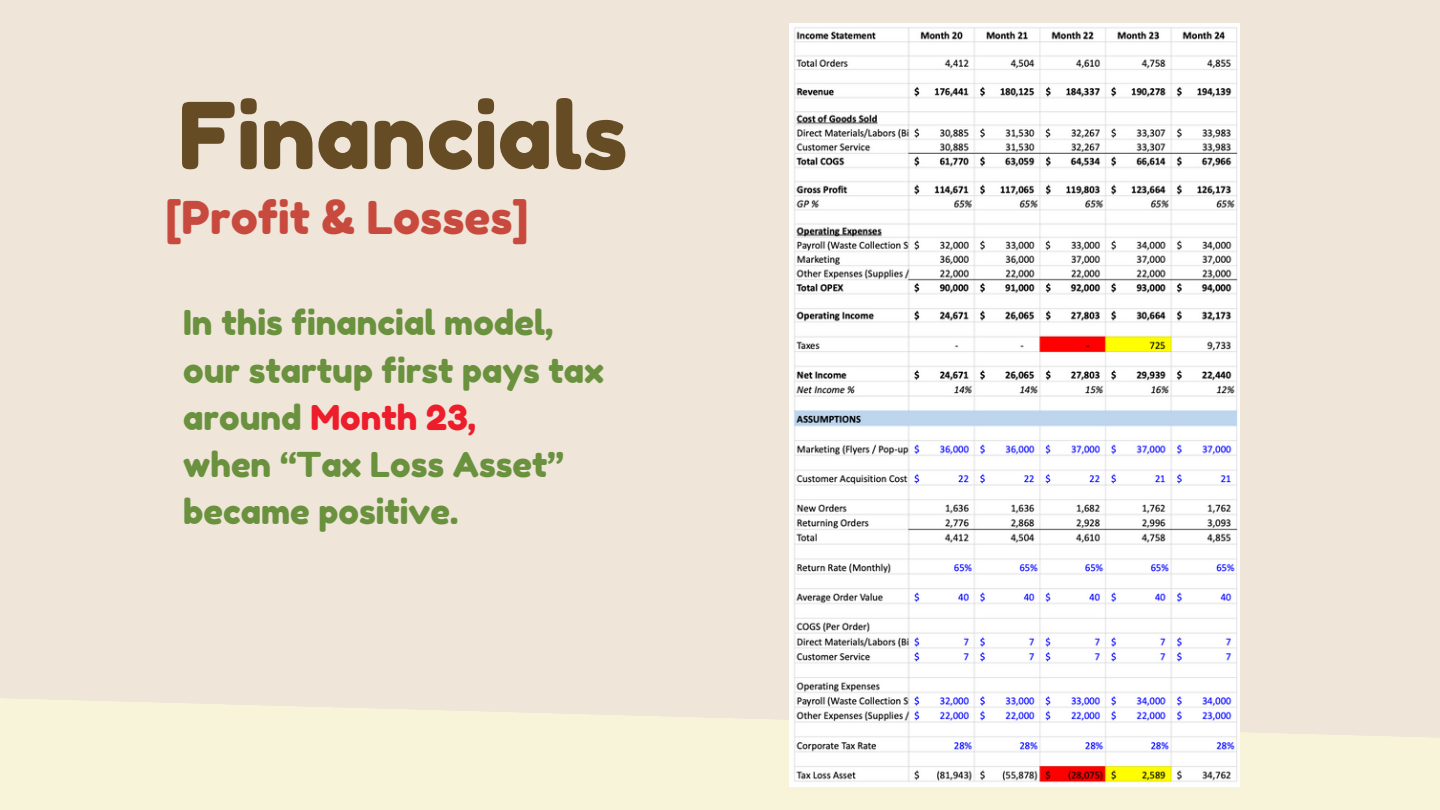
<style>
.page{position:relative;width:1440px;height:810px;background:#efe5d8}
.page>*{position:absolute;margin:0;border:0;box-sizing:border-box;transform-origin:0 0}
.t1{font:92px "Fredoka One";color:#664c25}
.t2{font:45.2px "Fredoka One";color:#c84a3e}
.t3{font:34.2px/47.2px "Fredoka One";color:#6a913e}
.s1{color:#ed1d2b}
</style>
<div class="page">
<svg style="left:0;top:696px;width:1440px;height:114px;fill:#f8f4d9"></svg>
<img style="left:790px;top:24px;width:450px;height:763px">
<h1 class="t1" style="left:178px;top:80px;width:451px">Financials</h1>
<h2 class="t2" style="left:166px;top:190px;width:364px">[Profit &amp; Losses]</h2>
<p class="t3" style="left:183px;top:299px;width:422px">In this financial model, our startup first pays tax around <span class="s1">Month 23,<br></span>when “Tax Loss Asset” became positive.</p>
</div>
